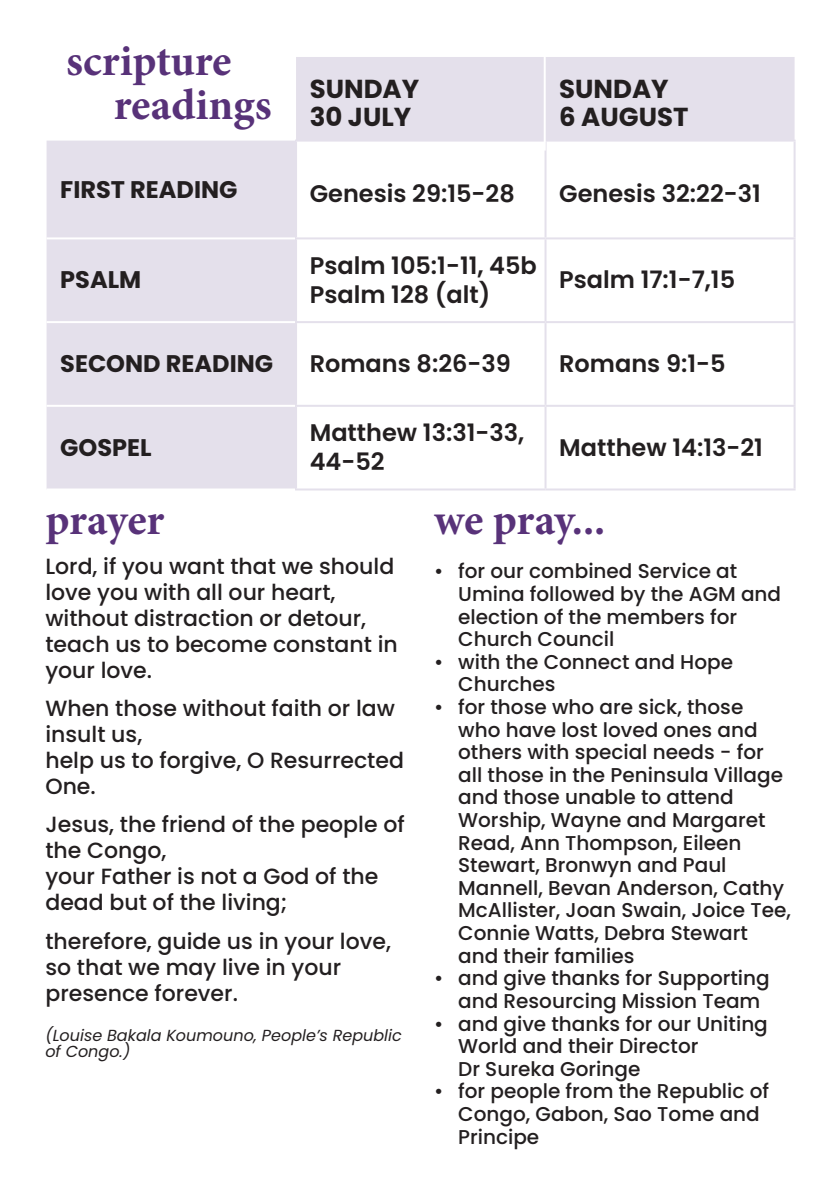
<style>
.page{position:relative;width:840px;height:1191px;background:#fff}
.page>*{position:absolute;margin:0;border:0;box-sizing:border-box;transform-origin:0 0}
.t1{font:700 44px/44px "Minion Pro";letter-spacing:-.005em;color:#583279}
.t2{font:700 26px "Poppins";color:#231f20}
.t3{font:600 24px/28.8px "Poppins";color:#231f20}
.t4{font:700 24px "Poppins";color:#231f20}
.t5{font:500 22px/26px "Poppins";color:#231f20}
.t6{font:500 20px/22.6px "Poppins";color:#231f20}
.t7{font:italic 16px/16px "Poppins";color:#231f20}
</style>
<div class="page">
<svg style="left:46px;top:57px;width:750px;height:434px"></svg>
<hr style="left:543px;top:23px;width:2px;height:128px;background:#fff">
<p class="t1" style="left:114px;top:39px;width:159px;text-indent:-48px">scripture readings</p>
<p class="t2" style="left:309px;top:74px;width:111px">SUNDAY</p>
<p class="t2" style="left:309px;top:102px;width:103px">30 JULY</p>
<p class="t2" style="left:559px;top:74px;width:111px">SUNDAY</p>
<p class="t2" style="left:559px;top:102px;width:131px">6 AUGUST</p>
<p class="t4" style="left:60px;top:175px;width:179px">FIRST READING</p>
<p class="t3" style="left:309px;top:179px;width:206px">Genesis 29:15-28</p>
<p class="t3" style="left:559px;top:179px;width:203px">Genesis 32:22-31</p>
<p class="t4" style="left:60px;top:266px;width:82px">PSALM</p>
<p class="t3" style="left:309px;top:251px;width:228px">Psalm 105:1-11, 45b<br>Psalm 128 (alt)</p>
<p class="t3" style="left:559px;top:266px;width:177px">Psalm 17:1-7,15</p>
<p class="t4" style="left:60px;top:350px;width:214px">SECOND READING</p>
<p class="t3" style="left:309px;top:349px;width:203px">Romans 8:26-39</p>
<p class="t3" style="left:559px;top:349px;width:168px">Romans 9:1-5</p>
<p class="t4" style="left:60px;top:433px;width:93px">GOSPEL</p>
<p class="t3" style="left:309px;top:419px;width:216px">Matthew 13:31-33,<br>44-52</p>
<p class="t3" style="left:559px;top:433px;width:205px">Matthew 14:13-21</p>
<p class="t1" style="left:45px;top:498px;width:120px">prayer</p>
<p class="t5" style="left:45px;top:554px;width:350px">Lord, if you want that we should love you with all our heart,</p>
<p class="t5" style="left:45px;top:606px;width:322px">without distraction or detour,</p>
<p class="t5" style="left:45px;top:632px;width:354px">teach us to become constant in your love.</p>
<p class="t5" style="left:45px;top:696px;width:351px">When those without faith or law insult us,</p>
<p class="t5" style="left:45px;top:748px;width:360px">help us to forgive, O Resurrected<br>One.</p>
<p class="t5" style="left:45px;top:812px;width:360px">Jesus, the friend of the people of the Congo,</p>
<p class="t5" style="left:45px;top:864px;width:334px">your Father is not a God of the dead but of the living;</p>
<p class="t5" style="left:45px;top:928px;width:347px">therefore, guide us in your love,</p>
<p class="t5" style="left:45px;top:954px;width:297px">so that we may live in your presence forever.</p>
<p class="t7" style="left:45px;top:1027px;width:358px">(Louise Bakala Koumouno, People’s Republic of Congo.)</p>
<p class="t1" style="left:434px;top:498px;width:173px">we pray...</p>
<p class="t6" style="left:458px;top:560px;width:324px;text-indent:-24px">• for our combined Service at<br>Umina followed by the AGM and election of the members for<br>Church Council</p>
<p class="t6" style="left:458px;top:650px;width:276px;text-indent:-24px">• with the Connect and Hope<br>Churches</p>
<p class="t6" style="left:458px;top:696px;width:334px;text-indent:-24px">• for those who are sick, those<br>who have lost loved ones and others with special needs - for all those in the Peninsula Village and those unable to attend<br>Worship, Wayne and Margaret<br>Read, Ann Thompson, Eileen<br>Stewart, Bronwyn and Paul<br>Mannell, Bevan Anderson, Cathy<br>McAllister, Joan Swain, Joice Tee,<br>Connie Watts, Debra Stewart and their families</p>
<p class="t6" style="left:458px;top:967px;width:313px;text-indent:-24px">• and give thanks for Supporting and Resourcing Mission Team</p>
<p class="t6" style="left:458px;top:1012px;width:311px;text-indent:-24px">• and give thanks for our Uniting<br>World and their Director<br>Dr Sureka Goringe</p>
<p class="t6" style="left:458px;top:1080px;width:312px;text-indent:-24px">• for people from the Republic of<br>Congo, Gabon, Sao Tome and<br>Principe</p>
</div>
